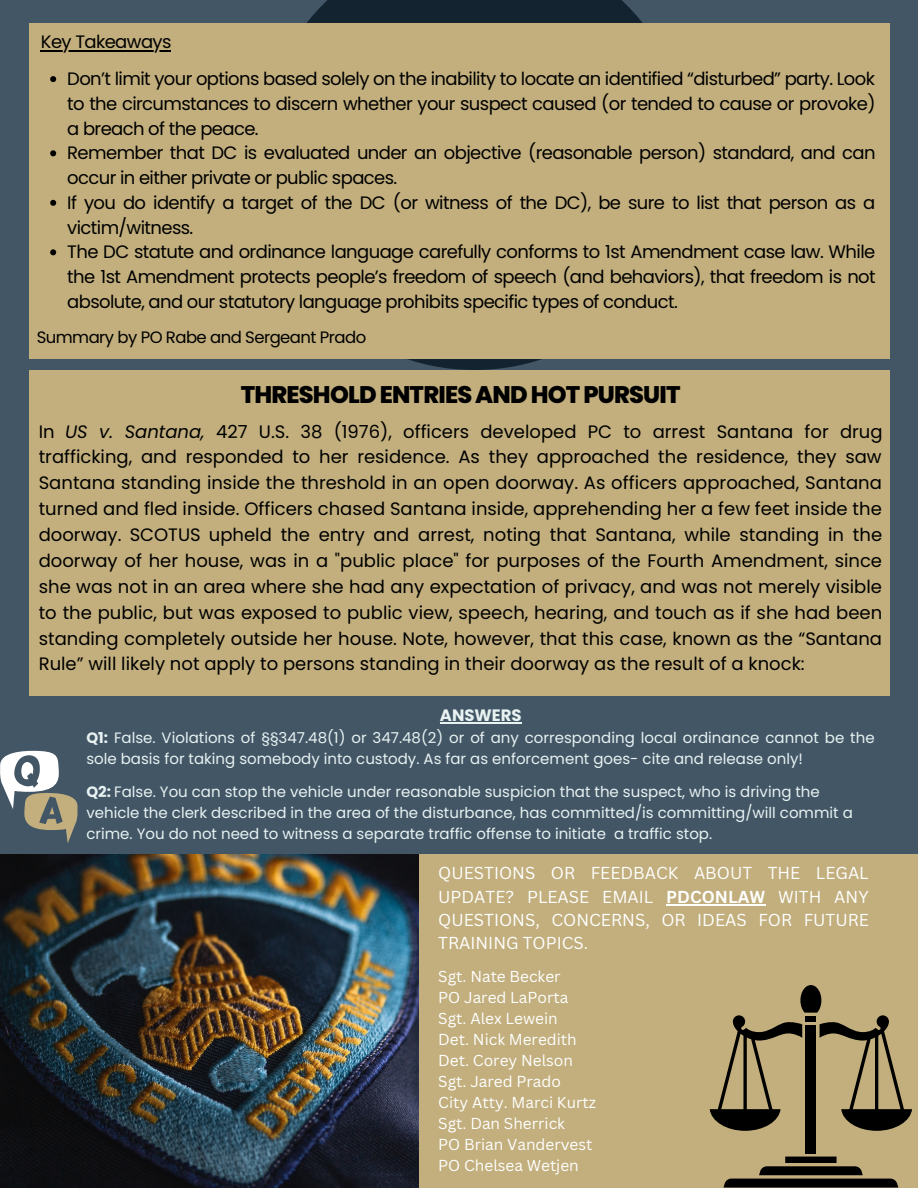
<style>
.page{position:relative;width:918px;height:1188px;background:#435666}
.page>*{position:absolute;margin:0;border:0;box-sizing:border-box;transform-origin:0 0}
.t1{font:800 24px "Poppins";letter-spacing:-.035em;color:#000}
.t2{font:18px/25.8px "Poppins";letter-spacing:-.035em;color:#000;text-align:justify}
.t3{font:16.8px/23.1px "Canva Sans";color:#fff;text-align:justify}
.t4{font:16.5px "Poppins";letter-spacing:-.035em;color:#000}
.t5{font:700 16.5px "Poppins";color:#e7f2f1}
.t6{font:15.45px "Canva Sans";color:#fff}
.t7{font:15px/21px "Poppins";color:#e7f2f1}
.s1{font-style:italic}
.s2{font-weight:700}
</style>
<div class="page">
<svg style="left:260px;top:0;width:429px;height:370px;fill:#142330"></svg>
<div style="left:29px;top:24px;width:860px;height:335px;background:#c2af7d"></div>
<img style="left:0;top:855px;width:420px;height:333px">
<div style="left:420px;top:855px;width:498px;height:333px;background:#c2af7d"></div>
<hr style="left:666px;top:904px;width:99px;height:1px;background:#fff">
<div style="left:806px;top:1025px;width:10px;height:128px;background:#000"></div>
<svg style="left:724px;top:1157px;width:174px;height:31px"></svg>
<svg style="left:710px;top:985px;width:202px;height:146px"></svg>
<svg style="left:50px;top:76px;width:6px;height:6px"></svg>
<svg style="left:50px;top:150px;width:6px;height:6px"></svg>
<svg style="left:50px;top:200px;width:6px;height:6px"></svg>
<svg style="left:50px;top:249px;width:6px;height:6px"></svg>
<hr style="left:41px;top:50px;width:130px;height:1px;background:#000">
<svg style="left:0;top:750px;width:78px;height:93px"></svg>
<hr style="left:440px;top:723px;width:82px;height:1px;background:#e7f2f1">
<div style="left:29px;top:370px;width:860px;height:325px;background:#c2af7d"></div>
<p class="t2" style="left:41px;top:29px;width:132px">Key Takeaways</p>
<p class="t2" style="left:67px;top:66px;width:810px;line-height:24.8px">Don’t limit your options based solely on the inability to locate an identified “disturbed” party. Look to the circumstances to discern whether your suspect caused (or tended to cause or provoke) a breach of the peace.</p>
<p class="t2" style="left:67px;top:141px;width:810px;line-height:24.8px">Remember that DC is evaluated under an objective (reasonable person) standard, and can occur in either private or public spaces.</p>
<p class="t2" style="left:67px;top:190px;width:810px;line-height:24.8px">If you do identify a target of the DC (or witness of the DC), be sure to list that person as a victim/witness.</p>
<p class="t2" style="left:67px;top:240px;width:810px;line-height:24.8px">The DC statute and ordinance language carefully conforms to 1st Amendment case law. While the 1st Amendment protects people’s freedom of speech (and behaviors), that freedom is not absolute, and our statutory language prohibits specific types of conduct.</p>
<p class="t4" style="left:37px;top:326px;width:331px">Summary by PO Rabe and Sergeant Prado</p>
<p class="t1" style="left:241px;top:378px;width:441px">THRESHOLD ENTRIES AND HOT PURSUIT</p>
<p class="t2" style="left:39px;top:418px;width:845px">In <span class="s1">US v. Santana,</span> 427 U.S. 38 (1976), officers developed PC to arrest Santana for drug trafficking, and responded to her residence. As they approached the residence, they saw Santana standing inside the threshold in an open doorway. As officers approached, Santana turned and fled inside. Officers chased Santana inside, apprehending her a few feet inside the doorway. SCOTUS upheld the entry and arrest, noting that Santana, while standing in the doorway of her house, was in a "public place" for purposes of the Fourth Amendment, since she was not in an area where she had any expectation of privacy, and was not merely visible to the public, but was exposed to public view, speech, hearing, and touch as if she had been standing completely outside her house. Note, however, that this case, known as the “Santana Rule” will likely not apply to persons standing in their doorway as the result of a knock:</p>
<p class="t5" style="left:440px;top:704px;width:83px">ANSWERS</p>
<p class="t7" style="left:86px;top:727px;width:790px"><span class="s2">Q1:</span> False. Violations of §§347.48(1) or 347.48(2) or of any corresponding local ordinance cannot be the sole basis for taking somebody into custody. As far as enforcement goes- cite and release only!</p>
<p class="t7" style="left:86px;top:781px;width:768px"><span class="s2">Q2:</span> False. You can stop the vehicle under reasonable suspicion that the suspect, who is driving the vehicle the clerk described in the area of the disturbance, has committed/is committing/will commit a crime. You do not need to witness a separate traffic offense to initiate a traffic stop.</p>
<p class="t3" style="left:438px;top:861px;width:432px">QUESTIONS OR FEEDBACK ABOUT THE LEGAL UPDATE? PLEASE EMAIL <span class="s2">PDCONLAW</span> WITH ANY QUESTIONS, CONCERNS, OR IDEAS FOR FUTURE TRAINING TOPICS.</p>
<p class="t6" style="left:438px;top:965px;width:124px">Sgt. Nate Becker</p>
<p class="t6" style="left:438px;top:986px;width:132px">PO Jared LaPorta</p>
<p class="t6" style="left:438px;top:1007px;width:121px">Sgt. Alex Lewein</p>
<p class="t6" style="left:438px;top:1028px;width:140px">Det. Nick Meredith</p>
<p class="t6" style="left:438px;top:1050px;width:136px">Det. Corey Nelson</p>
<p class="t6" style="left:438px;top:1071px;width:124px">Sgt. Jared Prado</p>
<p class="t6" style="left:438px;top:1092px;width:159px">City Atty. Marci Kurtz</p>
<p class="t6" style="left:438px;top:1113px;width:128px">Sgt. Dan Sherrick</p>
<p class="t6" style="left:438px;top:1134px;width:156px">PO Brian Vandervest</p>
<p class="t6" style="left:438px;top:1155px;width:142px">PO Chelsea Wetjen</p>
</div>
